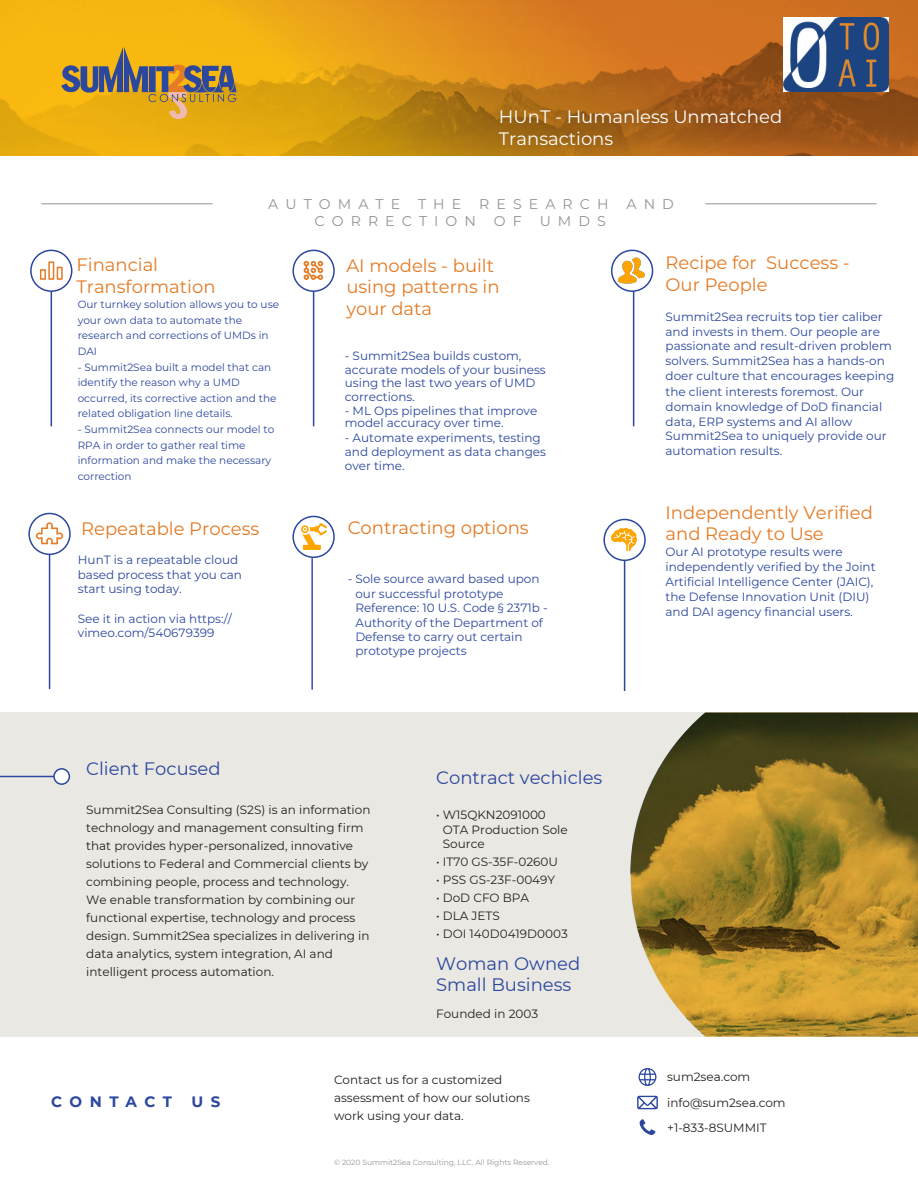
<style>
.page{position:relative;width:918px;height:1188px;background:#fff}
.page>*{position:absolute;margin:0;border:0;box-sizing:border-box;transform-origin:0 0}
.t1{font:18px/21.6px "Montserrat";color:#e47b25}
.t2{font:18px/21.6px "Montserrat";color:#2b479e}
.t3{font:18px "Montserrat";color:#e37a24}
.t4{font:18px/21.6px "Montserrat";color:#fff}
.t5{font:700 15px "Montserrat";letter-spacing:.49em;color:#2b479e}
.t6{font:14.1px "Montserrat";letter-spacing:.5em;color:#939598}
.t7{font:12px/14.7px "Montserrat";color:#2b479e}
.t8{font:12px/18px "Montserrat";color:#231f20}
.t9{font:10.5px/15.6px "Montserrat";color:#2b479e}
.t10{font:7.5px "Montserrat";color:#939598}
</style>
<div class="page">
<div style="left:0;top:713px;width:918px;height:324px;background:#eae8e3"></div>
<svg style="left:631px;top:713px;width:287px;height:324px;background:#9c8035"></svg>
<svg style="left:0;top:0;width:918px;height:155px;background:#cd8617"></svg>
<hr style="left:51px;top:257px;width:1px;height:169px;background:#2b479e">
<div style="left:31px;top:250px;width:41px;height:41px;background:#fff;border-radius:50%"></div>
<div style="left:30px;top:250px;width:42px;height:42px;border:2px solid #2b479e;border-radius:50%"></div>
<hr style="left:313px;top:257px;width:1px;height:169px;background:#2b479e">
<div style="left:293px;top:250px;width:41px;height:41px;background:#fff;border-radius:50%"></div>
<div style="left:292px;top:250px;width:43px;height:42px;border:2px solid #2b479e;border-radius:50%"></div>
<hr style="left:633px;top:257px;width:1px;height:169px;background:#2b479e">
<svg style="left:613px;top:250px;width:41px;height:41px"></svg>
<div style="left:611px;top:250px;width:42px;height:42px;border:2px solid #2b479e;border-radius:50%"></div>
<hr style="left:312px;top:558px;width:1px;height:132px;background:#2b479e">
<div style="left:292px;top:516px;width:43px;height:42px;border:2px solid #2b479e;border-radius:50%"></div>
<svg style="left:639px;top:1068px;width:17px;height:18px"></svg>
<svg style="left:637px;top:1096px;width:21px;height:13px"></svg>
<svg style="left:639px;top:1119px;width:16px;height:16px"></svg>
<div style="left:40px;top:269px;width:6px;height:11px;border:2px solid #e47b25"></div>
<div style="left:48px;top:261px;width:6px;height:19px;border:2px solid #e47b25"></div>
<div style="left:57px;top:267px;width:6px;height:13px;border:2px solid #e47b25"></div>
<hr style="left:705px;top:203px;width:172px;height:1px;background:#939598">
<hr style="left:41px;top:203px;width:172px;height:1px;background:#939598">
<hr style="left:0;top:776px;width:62px;height:1px;background:#2b479e">
<div style="left:54px;top:769px;width:15px;height:15px;background:#fff;border-radius:50%"></div>
<div style="left:53px;top:768px;width:17px;height:17px;border:2px solid #2b479e;border-radius:50%"></div>
<svg style="left:61px;top:47px;width:176px;height:72px;background:#be9637"></svg>
<hr style="left:49px;top:520px;width:1px;height:169px;background:#2b479e">
<div style="left:31px;top:514px;width:40px;height:40px;background:#fff;border-radius:50%"></div>
<div style="left:28px;top:513px;width:43px;height:42px;border:2px solid #2b479e;border-radius:50%"></div>
<svg style="left:36px;top:522px;width:27px;height:22px"></svg>
<svg style="left:304px;top:261px;width:19px;height:19px"></svg>
<hr style="left:624px;top:526px;width:1px;height:165px;background:#2b479e">
<div style="left:604px;top:520px;width:41px;height:40px;background:#fff;border-radius:50%"></div>
<div style="left:603px;top:519px;width:43px;height:42px;border:2px solid #2b479e;border-radius:50%"></div>
<img style="left:301px;top:523px;width:26px;height:26px">
<img style="left:619px;top:257px;width:26px;height:26px">
<img style="left:611px;top:528px;width:26px;height:24px">
<img style="left:784px;top:17px;width:104px;height:75px">
<h1 class="t4" style="left:499px;top:106px;width:285px">HUnT - Humanless Unmatched<br>Transactions</h1>
<p class="t6" style="left:268px;top:195px;width:134px">AUTOMATE</p>
<p class="t6" style="left:418px;top:195px;width:45px">THE</p>
<p class="t6" style="left:479px;top:195px;width:131px">RESEARCH</p>
<p class="t6" style="left:626px;top:195px;width:49px">AND</p>
<p class="t6" style="left:315px;top:212px;width:163px">CORRECTION</p>
<p class="t6" style="left:494px;top:212px;width:29px">O F</p>
<p class="t6" style="left:540px;top:212px;width:68px">UMDS</p>
<h1 class="t1" style="left:76px;top:254px;width:141px">Financial<br>Transformation</h1>
<p class="t9" style="left:78px;top:296px;width:203px">Our turnkey solution allows you to use your own data to automate the research and corrections of UMDs in<br>DAI</p>
<p class="t9" style="left:78px;top:359px;width:200px">- Summit2Sea built a model that can identify the reason why a UMD occurred, its corrective action and the related obligation line details.</p>
<p class="t9" style="left:78px;top:421px;width:198px">- Summit2Sea connects our model to<br>RPA in order to gather real time information and make the necessary correction</p>
<h1 class="t3" style="left:81px;top:517px;width:180px">Repeatable Process</h1>
<p class="t7" style="left:78px;top:552px;width:166px">HunT is a repeatable cloud based process that you can start using today.</p>
<p class="t7" style="left:78px;top:612px;width:155px;line-height:14px">See it in action via https:// vimeo.com/540679399</p>
<h1 class="t1" style="left:346px;top:254px;width:155px">AI models - built using patterns in your data</h1>
<p class="t7" style="left:345px;top:348px;width:202px;line-height:13.8px">- Summit2Sea builds custom, accurate models of your business using the last two years of UMD corrections.</p>
<p class="t7" style="left:345px;top:404px;width:194px;line-height:11.7px">- ML Ops pipelines that improve model accuracy over time.</p>
<p class="t7" style="left:345px;top:431px;width:203px;line-height:13.8px">- Automate experiments, testing and deployment as data changes over time.</p>
<h1 class="t3" style="left:348px;top:515px;width:183px">Contracting options</h1>
<p class="t7" style="left:355px;top:572px;width:194px;text-indent:-8px">- Sole source award based upon our successful prototype<br>Reference: 10 U.S. Code § 2371b -<br>Authority of the Department of<br>Defense to carry out certain prototype projects</p>
<h1 class="t2" style="left:86px;top:757px;width:136px">Client Focused</h1>
<p class="t8" style="left:86px;top:801px;width:286px">Summit2Sea Consulting (S2S) is an information technology and management consulting firm that provides hyper-personalized, innovative solutions to Federal and Commercial clients by combining people, process and technology.<br>We enable transformation by combining our functional expertise, technology and process design. Summit2Sea specializes in delivering in data analytics, system integration, AI and intelligent process automation.</p>
<p class="t8" style="left:443px;top:808px;width:126px;line-height:14.4px;text-indent:-7px">• W15QKN2091000<br>OTA Production Sole<br>Source</p>
<h1 class="t2" style="left:436px;top:766px;width:168px">Contract vechicles</h1>
<p class="t8" style="left:436px;top:853px;width:123px">• IT70 GS-35F-0260U</p>
<p class="t8" style="left:436px;top:871px;width:120px">• PSS GS-23F-0049Y</p>
<p class="t8" style="left:436px;top:889px;width:94px">• DoD CFO BPA</p>
<p class="t8" style="left:436px;top:907px;width:65px">• DLA JETS</p>
<p class="t8" style="left:436px;top:925px;width:133px">• DOI 140D0419D0003</p>
<h1 class="t2" style="left:436px;top:952px;width:146px">Woman Owned<br>Small Business</h1>
<p class="t5" style="left:51px;top:1091px;width:122px">CONTACT</p>
<p class="t5" style="left:191px;top:1091px;width:30px">U S</p>
<p class="t8" style="left:436px;top:1005px;width:103px">Founded in 2003</p>
<p class="t8" style="left:334px;top:1070px;width:197px">Contact us for a customized assessment of how our solutions work using your data.</p>
<p class="t10" style="left:334px;top:1157px;width:217px">© 2020 Summit2Sea Consulting, LLC. All Rights Reserved.</p>
<h1 class="t1" style="left:666px;top:251px;width:186px;line-height:22px">Recipe for Success -<br>Our People</h1>
<p class="t7" style="left:666px;top:309px;width:230px">Summit2Sea recruits top tier caliber and invests in them. Our people are passionate and result-driven problem solvers. Summit2Sea has a hands-on doer culture that encourages keeping</p>
<p class="t7" style="left:666px;top:384px;width:223px">the client interests foremost. Our domain knowledge of DoD financial data, ERP systems and AI allow<br>Summit2Sea to uniquely provide our automation results.</p>
<h1 class="t1" style="left:666px;top:501px;width:209px">Independently Verified and Ready to Use</h1>
<p class="t7" style="left:666px;top:544px;width:212px">Our AI prototype results were independently verified by the Joint Artificial Intelligence Center (JAIC), the Defense Innovation Unit (DIU) and DAI agency financial users.</p>
<p class="t8" style="left:667px;top:1064px;width:120px;line-height:25.5px">sum2sea.com info@sum2sea.com +1-833-8SUMMIT</p>
</div>
